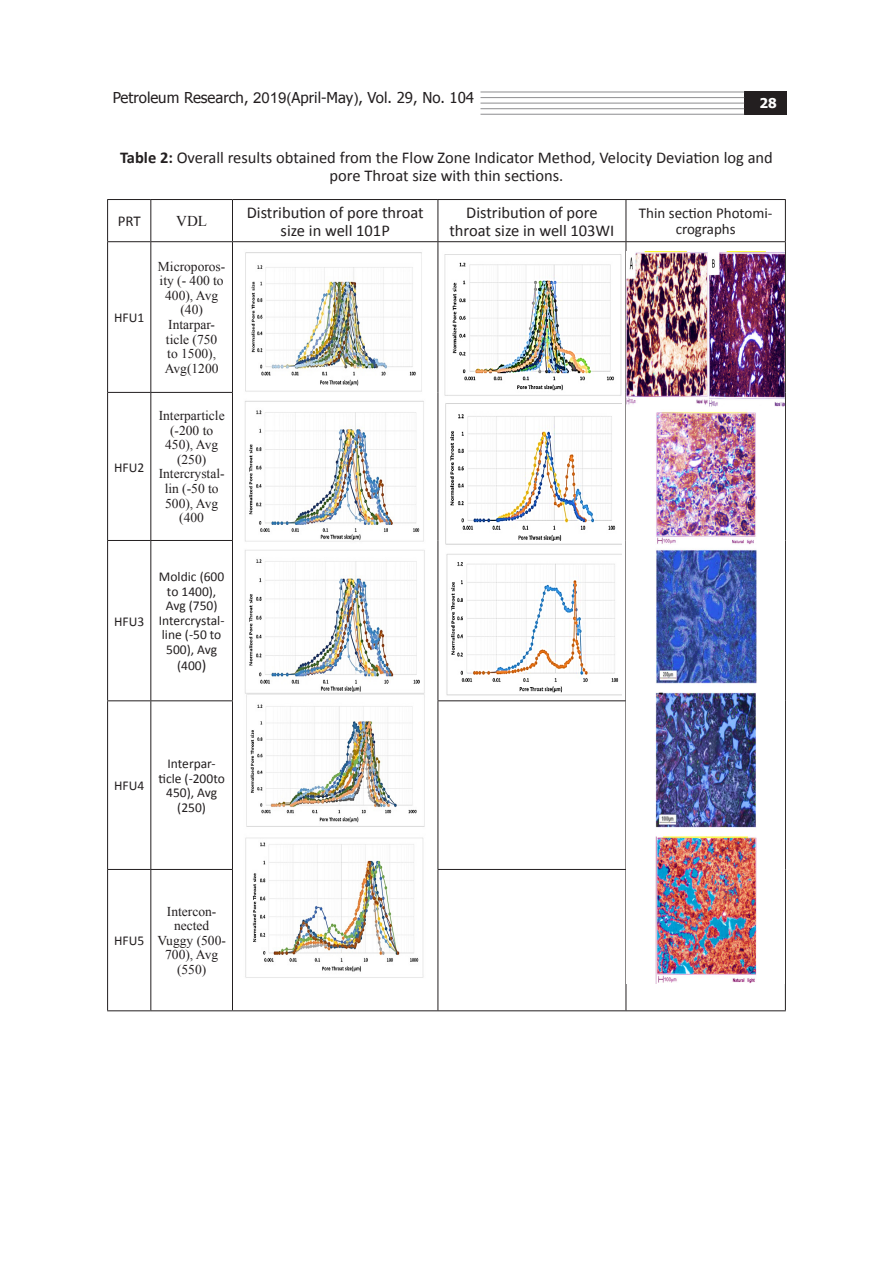
<style>
.page{position:relative;width:893px;height:1263px;background:#fff}
.page>*{position:absolute;margin:0;border:0;box-sizing:border-box;transform-origin:0 0}
.t1{font:16.5px/17.9px "Calibri";color:#231f20;text-align:center}
.t2{font:15px "Tahoma";color:#231f20}
.t3{font:15px/16.2px "Calibri";color:#231f20;text-align:center}
.t4{font:15px "Times New Roman";color:#231f20}
.t5{font:13.5px/14.5px "Times New Roman";color:#231f20;text-align:center}
.t6{font:13.5px/14.5px "Calibri";color:#231f20;text-align:center}
.t7{font:700 13.5px "Tahoma";color:#fff}
.s1{font-family:"Arial"}
.s2{font-weight:700}
.s3{font-size:15px}
</style>
<div class="page">
<div style="left:744px;top:91px;width:43px;height:24px;background:#231f20"></div>
<hr style="left:480px;top:91px;width:264px;height:2px;background:#99999b">
<hr style="left:480px;top:97px;width:264px;height:1px;background:#99999b">
<hr style="left:480px;top:103px;width:264px;height:1px;background:#99999b">
<hr style="left:480px;top:114px;width:264px;height:1px;background:#99999b">
<hr style="left:480px;top:108px;width:264px;height:1px;background:#99999b">
<hr style="left:107px;top:199px;width:44px;height:1px;background:#231f20">
<hr style="left:107px;top:200px;width:1px;height:41px;background:#231f20">
<hr style="left:151px;top:199px;width:81px;height:1px;background:#231f20">
<hr style="left:150px;top:200px;width:1px;height:41px;background:#231f20">
<hr style="left:232px;top:199px;width:206px;height:1px;background:#231f20">
<hr style="left:232px;top:200px;width:1px;height:41px;background:#231f20">
<hr style="left:438px;top:199px;width:188px;height:1px;background:#231f20">
<hr style="left:438px;top:200px;width:1px;height:41px;background:#231f20">
<hr style="left:626px;top:199px;width:160px;height:1px;background:#231f20">
<hr style="left:626px;top:200px;width:1px;height:41px;background:#231f20">
<hr style="left:785px;top:200px;width:1px;height:41px;background:#231f20">
<hr style="left:107px;top:241px;width:44px;height:1px;background:#231f20">
<hr style="left:107px;top:242px;width:1px;height:150px;background:#231f20">
<hr style="left:151px;top:241px;width:81px;height:1px;background:#231f20">
<hr style="left:150px;top:242px;width:1px;height:150px;background:#231f20">
<hr style="left:232px;top:241px;width:206px;height:1px;background:#231f20">
<hr style="left:232px;top:242px;width:1px;height:150px;background:#231f20">
<hr style="left:232px;top:1010px;width:206px;height:1px;background:#231f20">
<hr style="left:438px;top:241px;width:188px;height:1px;background:#231f20">
<hr style="left:438px;top:242px;width:1px;height:150px;background:#231f20">
<hr style="left:438px;top:392px;width:1px;height:148px;background:#231f20">
<hr style="left:438px;top:540px;width:1px;height:160px;background:#231f20">
<hr style="left:626px;top:241px;width:160px;height:1px;background:#231f20">
<hr style="left:626px;top:242px;width:1px;height:150px;background:#231f20">
<hr style="left:785px;top:242px;width:1px;height:150px;background:#231f20">
<hr style="left:626px;top:392px;width:1px;height:148px;background:#231f20">
<hr style="left:785px;top:392px;width:1px;height:148px;background:#231f20">
<hr style="left:626px;top:540px;width:1px;height:160px;background:#231f20">
<hr style="left:785px;top:540px;width:1px;height:161px;background:#231f20">
<hr style="left:785px;top:701px;width:1px;height:168px;background:#231f20">
<hr style="left:785px;top:869px;width:1px;height:141px;background:#231f20">
<hr style="left:626px;top:1010px;width:160px;height:1px;background:#231f20">
<hr style="left:107px;top:392px;width:44px;height:1px;background:#231f20">
<hr style="left:107px;top:393px;width:1px;height:147px;background:#231f20">
<hr style="left:151px;top:392px;width:82px;height:1px;background:#231f20">
<hr style="left:150px;top:393px;width:1px;height:147px;background:#231f20">
<hr style="left:232px;top:393px;width:1px;height:147px;background:#231f20">
<hr style="left:107px;top:540px;width:44px;height:1px;background:#231f20">
<hr style="left:107px;top:541px;width:1px;height:159px;background:#231f20">
<hr style="left:151px;top:540px;width:82px;height:1px;background:#231f20">
<hr style="left:150px;top:541px;width:1px;height:159px;background:#231f20">
<hr style="left:232px;top:541px;width:1px;height:159px;background:#231f20">
<hr style="left:107px;top:700px;width:44px;height:1px;background:#231f20">
<hr style="left:107px;top:701px;width:1px;height:168px;background:#231f20">
<hr style="left:151px;top:700px;width:82px;height:1px;background:#231f20">
<hr style="left:150px;top:701px;width:1px;height:168px;background:#231f20">
<hr style="left:232px;top:701px;width:1px;height:168px;background:#231f20">
<hr style="left:438px;top:700px;width:188px;height:1px;background:#231f20">
<hr style="left:438px;top:701px;width:1px;height:168px;background:#231f20">
<hr style="left:626px;top:701px;width:1px;height:168px;background:#231f20">
<hr style="left:107px;top:869px;width:44px;height:1px;background:#231f20">
<hr style="left:107px;top:870px;width:1px;height:140px;background:#231f20">
<hr style="left:151px;top:869px;width:82px;height:1px;background:#231f20">
<hr style="left:150px;top:870px;width:1px;height:140px;background:#231f20">
<hr style="left:232px;top:870px;width:1px;height:140px;background:#231f20">
<hr style="left:107px;top:1010px;width:44px;height:1px;background:#231f20">
<hr style="left:151px;top:1010px;width:81px;height:1px;background:#231f20">
<hr style="left:438px;top:869px;width:188px;height:1px;background:#231f20">
<hr style="left:438px;top:870px;width:1px;height:140px;background:#231f20">
<hr style="left:626px;top:870px;width:1px;height:140px;background:#231f20">
<hr style="left:438px;top:1010px;width:188px;height:1px;background:#231f20">
<img style="left:245px;top:252px;width:180px;height:726px">
<img style="left:444px;top:254px;width:177px;height:442px">
<img style="left:627px;top:251px;width:157px;height:732px">
<p class="t2" style="left:113px;top:87px;width:363px">Petroleum Research, <span class="s1">2019(</span>April-May<span class="s1">)</span>, Vol. 29, No. 104</p>
<p class="t7" style="left:760px;top:94px;width:19px">28</p>
<p class="t1" style="left:120px;top:149px;width:654px"><span class="s2">Table 2:</span> Overall results obtained from the Flow Zone Indicator Method, Velocity Deviation log and pore Throat size with thin sections.</p>
<p class="t3" style="left:118px;top:213px;width:25px">PRT</p>
<p class="t4" style="left:176px;top:211px;width:32px">VDL</p>
<p class="t1" style="left:247px;top:204px;width:178px">Distribution of pore throat size in well 101P</p>
<p class="t1" style="left:449px;top:204px;width:166px">Distribution of pore throat size in well 103WI</p>
<p class="t3" style="left:639px;top:205px;width:135px">Thin section Photomi&shy;crographs</p>
<p class="t6" style="left:114px;top:310px;width:32px">HFU1</p>
<p class="t6" style="left:114px;top:460px;width:32px">HFU2</p>
<p class="t5" style="left:158px;top:259px;width:69px">Microporos&shy;ity (- 400 to<br>400), Avg (40)</p>
<p class="t5" style="left:165px;top:317px;width:55px;text-align:left">Intarpar&shy;ticle (750 to 1500),<br>Avg(1200</p>
<p class="t5" style="left:159px;top:408px;width:67px">Interparticle (-200 to<br>450), Avg (250)</p>
<p class="t5" style="left:159px;top:466px;width:67px">Intercrystal&shy;lin (-50 to<br>500), Avg (400</p>
<p class="t6" style="left:114px;top:614px;width:32px">HFU3</p>
<p class="t6" style="left:159px;top:569px;width:67px">Moldic (600 to 1400),<br>Avg (750)</p>
<p class="t6" style="left:159px;top:613px;width:67px">Intercrystal&shy;line (-50 to<br>500), Avg</p>
<p class="t6" style="left:177px;top:658px;width:31px">(400<span class="s3">)</span></p>
<p class="t6" style="left:114px;top:778px;width:32px">HFU4</p>
<p class="t6" style="left:158px;top:757px;width:68px">Interpar&shy;ticle (-200to<br>450), Avg (250)</p>
<p class="t6" style="left:114px;top:933px;width:32px">HFU5</p>
<p class="t5" style="left:157px;top:904px;width:70px">Intercon&shy;nected<br>Vuggy (500-<br>700), Avg (550)</p>
</div>
